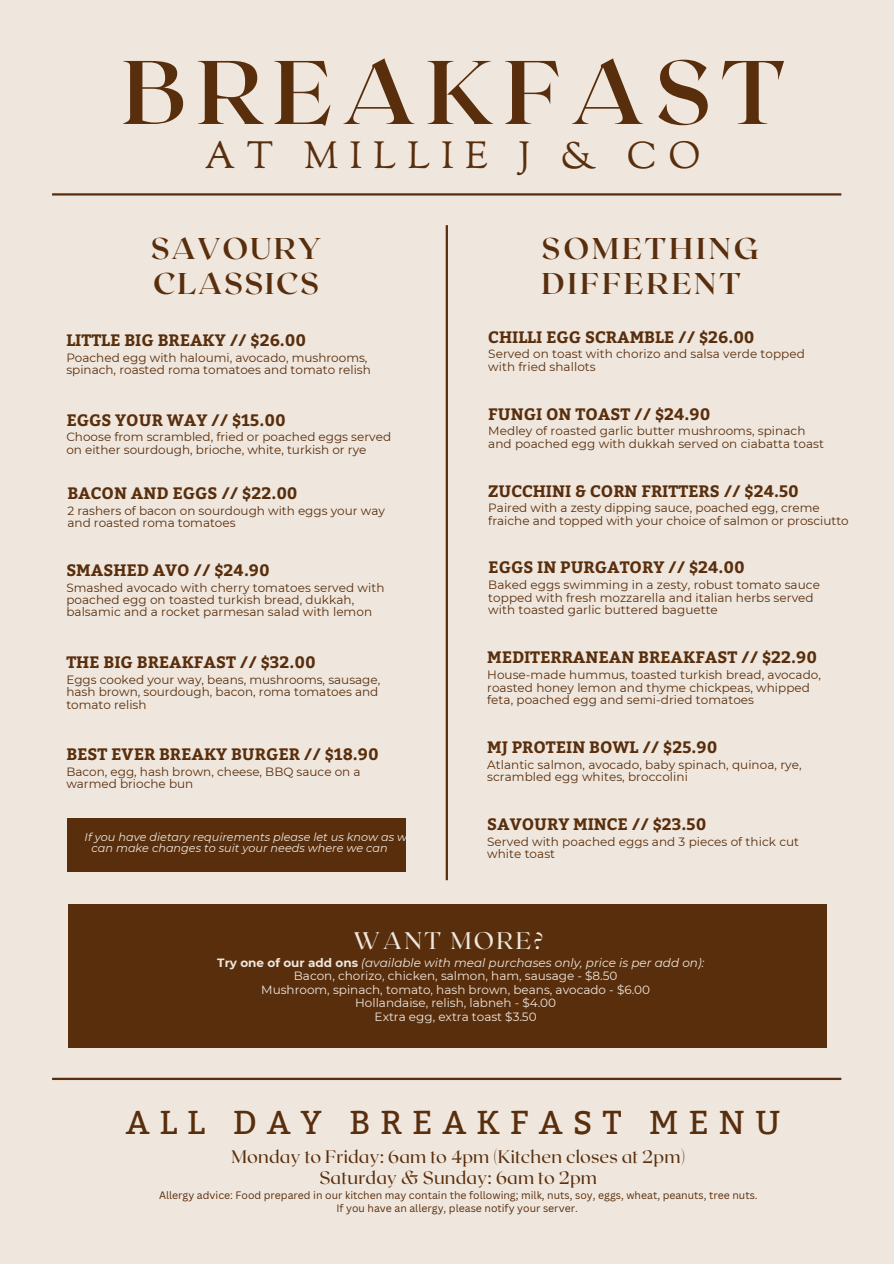
<style>
.page{position:relative;width:894px;height:1264px;background:#fff}
.page>*{position:absolute;margin:0;border:0;box-sizing:border-box;transform-origin:0 0}
.t1{font:700 90px "Roxborough CF";letter-spacing:.11em;color:#592e0d}
.t2{font:37.5px "Sorts Mill Goudy";letter-spacing:.305em;color:#592e0d}
.t3{font:33px "Bitter";letter-spacing:.305em;color:#592e0d}
.t4{font:700 30px/34.8px "Roxborough CF";letter-spacing:.1em;color:#592e0d}
.t5{font:700 30px/34.8px "Roxborough CF";letter-spacing:.05em;color:#592e0d}
.t6{font:24px "Roxborough CF";letter-spacing:.1em;color:#efe7dd}
.t7{font:18px/21.3px "Roxborough CF";letter-spacing:.01em;color:#592e0d;text-align:center}
.t8{font:700 16.5px "Bitter";color:#592e0d}
.t9{font:12px/12.3px "Montserrat";letter-spacing:.005em;color:#592e0d}
.t10{font:12px "Montserrat";color:#efe7dd}
.t11{font:italic 12px "Montserrat";color:#efe7dd}
.t12{font:italic 11.25px/11.2px "Montserrat";color:#efe7dd}
.t13{font:10.5px/13.5px "Canva Sans";color:#592e0d;text-align:center}
.s1{font-weight:700;font-style:normal}
</style>
<div class="page">
<div style="left:0;top:0;width:893px;height:1263px;background:#efe7dd"></div>
<div style="left:67px;top:817px;width:338px;height:54px;background:#592e0d"></div>
<hr style="left:52px;top:193px;width:789px;height:2px;background:#592e0d">
<hr style="left:52px;top:1077px;width:789px;height:2px;background:#592e0d">
<div style="left:69px;top:904px;width:757px;height:144px;background:#592e0d"></div>
<hr style="left:445px;top:225px;width:3px;height:655px;background:#592e0d">
<h4 class="t1" style="left:122px;top:34px;width:664px">BREAKFAST</h4>
<h4 class="t2" style="left:205px;top:132px;width:497px">AT MILLIE J &amp; CO</h4>
<h3 class="t5" style="left:151px;top:229px;width:172px">SAVOURY<br>CLASSICS</h3>
<h4 class="t4" style="left:541px;top:229px;width:219px">SOMETHING<br>DIFFERENT</h4>
<h4 class="t8" style="left:66px;top:328px;width:241px">LITTLE BIG BREAKY // $26.00</h4>
<h4 class="t9" style="left:66px;top:351px;width:306px">Poached egg with haloumi, avocado, mushrooms, spinach, roasted roma tomatoes and tomato relish</h4>
<p class="t8" style="left:66px;top:407px;width:221px">EGGS YOUR WAY // $15.00</p>
<p class="t9" style="left:66px;top:431px;width:326px">Choose from scrambled, fried or poached eggs served on either sourdough, brioche, white, turkish or rye</p>
<h2 class="t8" style="left:67px;top:481px;width:231px">BACON AND EGGS // $22.00</h2>
<h2 class="t9" style="left:67px;top:504px;width:319px">2 rashers of bacon on sourdough with eggs your way and roasted roma tomatoes</h2>
<h1 class="t8" style="left:66px;top:558px;width:205px">SMASHED AVO // $24.90</h1>
<h1 class="t9" style="left:66px;top:581px;width:319px">Smashed avocado with cherry tomatoes served with poached egg on toasted turkish bread, dukkah, balsamic and a rocket parmesan salad with lemon</h1>
<h4 class="t8" style="left:66px;top:650px;width:251px">THE BIG BREAKFAST // $32.00</h4>
<h4 class="t9" style="left:66px;top:673px;width:315px">Eggs cooked your way, beans, mushrooms, sausage, hash brown, sourdough, bacon, roma tomatoes and tomato relish</h4>
<h4 class="t8" style="left:66px;top:742px;width:314px">BEST EVER BREAKY BURGER // $18.90</h4>
<h4 class="t9" style="left:66px;top:765px;width:296px">Bacon, egg, hash brown, cheese, BBQ sauce on a warmed brioche bun</h4>
<p class="t12" style="left:91px;top:831px;width:324px;text-indent:-7px">If you have dietary requirements please let us know as we can make changes to suit your needs where we can</p>
<p class="t8" style="left:488px;top:325px;width:268px">CHILLI EGG SCRAMBLE // $26.00</p>
<p class="t9" style="left:488px;top:348px;width:318px">Served on toast with chorizo and salsa verde topped with fried shallots</p>
<h4 class="t8" style="left:488px;top:401px;width:223px">FUNGI ON TOAST // $24.90</h4>
<h4 class="t9" style="left:488px;top:425px;width:337px">Medley of roasted garlic butter mushrooms, spinach and poached egg with dukkah served on ciabatta toast</h4>
<h2 class="t8" style="left:488px;top:478px;width:312px">ZUCCHINI &amp; CORN FRITTERS // $24.50</h2>
<h2 class="t9" style="left:488px;top:502px;width:362px">Paired with a zesty dipping sauce, poached egg, creme fraiche and topped with your choice of salmon or prosciutto</h2>
<h4 class="t8" style="left:488px;top:555px;width:258px">EGGS IN PURGATORY // $24.00</h4>
<h4 class="t9" style="left:488px;top:578px;width:333px">Baked eggs swimming in a zesty, robust tomato sauce topped with fresh mozzarella and italian herbs served with toasted garlic buttered baguette</h4>
<h4 class="t8" style="left:487px;top:645px;width:331px">MEDITERRANEAN BREAKFAST // $22.90</h4>
<h4 class="t9" style="left:487px;top:668px;width:335px">House-made hummus, toasted turkish bread, avocado, roasted honey lemon and thyme chickpeas, whipped feta, poached egg and semi-dried tomatoes</h4>
<h4 class="t8" style="left:487px;top:735px;width:232px">MJ PROTEIN BOWL // $25.90</h4>
<h4 class="t9" style="left:487px;top:758px;width:316px">Atlantic salmon, avocado, baby spinach, quinoa, rye, scrambled egg whites, broccolini</h4>
<h4 class="t8" style="left:487px;top:812px;width:221px">SAVOURY MINCE // $23.50</h4>
<h4 class="t9" style="left:487px;top:835px;width:313px">Served with poached eggs and 3 pieces of thick cut white toast</h4>
<h4 class="t6" style="left:354px;top:925px;width:191px">WANT MORE?</h4>
<h4 class="t11" style="left:217px;top:955px;width:488px"><span class="s1">Try one of our add ons</span> (available with meal purchases only, price is per add on):</h4>
<h4 class="t10" style="left:294px;top:968px;width:325px">Bacon, chorizo, chicken, salmon, ham, sausage - $8.50</h4>
<h4 class="t10" style="left:261px;top:982px;width:390px">Mushroom, spinach, tomato, hash brown, beans, avocado - $6.00</h4>
<h4 class="t10" style="left:355px;top:995px;width:202px">Hollandaise, relish, labneh - $4.00</h4>
<h4 class="t10" style="left:374px;top:1009px;width:163px">Extra egg, extra toast $3.50</h4>
<h4 class="t3" style="left:126px;top:1102px;width:656px">ALL DAY BREAKFAST MENU</h4>
<h4 class="t7" style="left:231px;top:1144px;width:455px">Monday to Friday: 6am to 4pm (Kitchen closes at 2pm)<br>Saturday &amp; Sunday: 6am to 2pm</h4>
<h4 class="t13" style="left:159px;top:1187px;width:600px">Allergy advice: Food prepared in our kitchen may contain the following; milk, nuts, soy, eggs, wheat, peanuts, tree nuts.<br>If you have an allergy, please notify your server.</h4>
</div>
